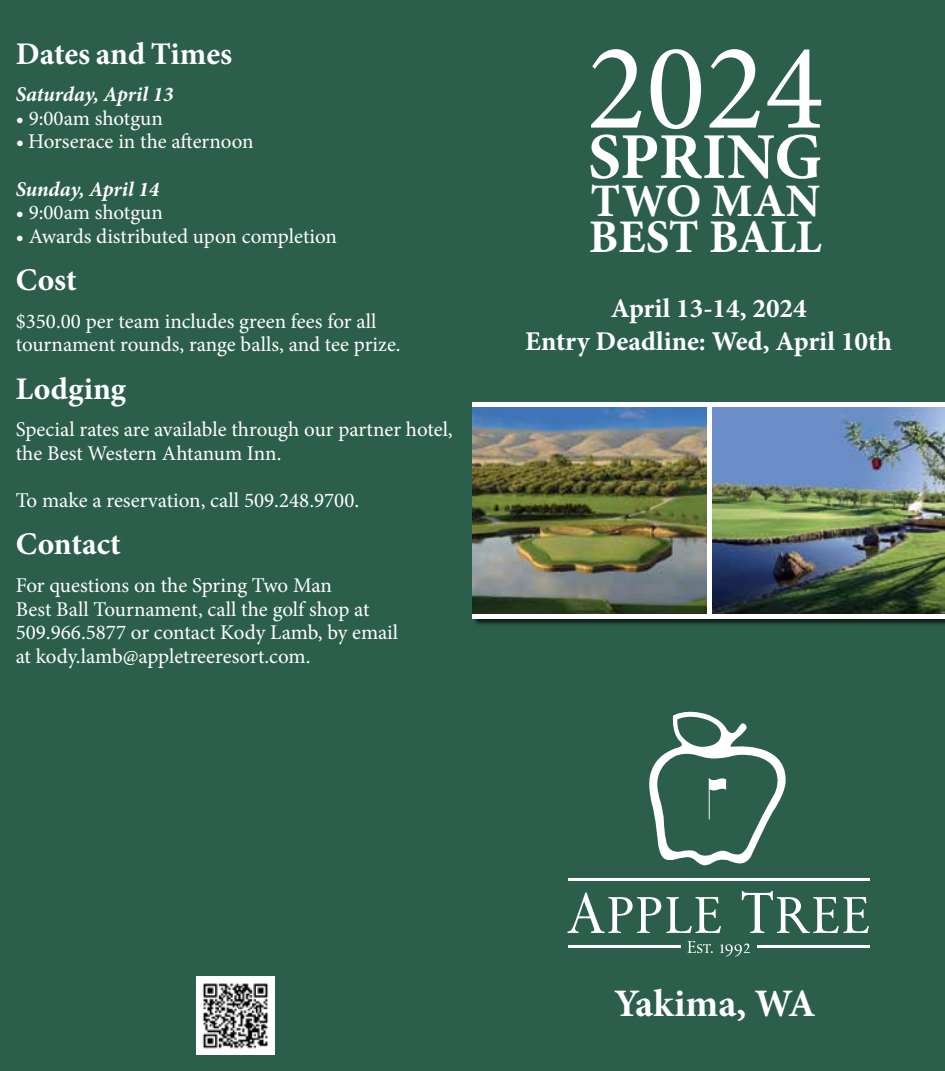
<style>
.page{position:relative;width:945px;height:1071px;background:#2c5f4b}
.page>*{position:absolute;margin:0;border:0;box-sizing:border-box;transform-origin:0 0}
.t1{font:123.55px "Minion Pro";color:#fff}
.t2{font:700 65.27px "Minion Pro";letter-spacing:-.005em;color:#fff}
.t3{font:700 46.73px "Minion Pro";color:#fff}
.t4{font:700 46.55px "Minion Pro";color:#fff}
.t5{font:700 39.02px "Minion Pro";color:#fff}
.t6{font:700 31.5px "Minion Pro";color:#fff}
.t7{font:700 27.12px/32.6px "Minion Pro";color:#fff;text-align:center}
.t8{font:21px/23.6px "Minion Pro";color:#fff}
.t9{font:italic 700 21px "Minion Pro";letter-spacing:-.005em;color:#fff}
.s1{font-weight:700;font-style:italic}
</style>
<div class="page">
<div style="left:472px;top:402px;width:473px;height:225px;background:#000;opacity:.75"></div>
<img style="left:472px;top:407px;width:473px;height:207px">
<div style="left:472px;top:614px;width:473px;height:5px;background:#fff"></div>
<div style="left:472px;top:402px;width:473px;height:5px;background:#fff"></div>
<div style="left:707px;top:404px;width:5px;height:214px;background:#fff"></div>
<svg style="left:649px;top:711px;width:137px;height:155px"></svg>
<svg style="left:567px;top:892px;width:154px;height:41px"></svg>
<svg style="left:742px;top:891px;width:127px;height:42px"></svg>
<hr style="left:568px;top:878px;width:302px;height:2px;background:#fff">
<hr style="left:568px;top:945px;width:113px;height:3px;background:#fff">
<hr style="left:757px;top:945px;width:113px;height:3px;background:#fff">
<svg style="left:688px;top:941px;width:25px;height:12px"></svg>
<svg style="left:720px;top:943px;width:30px;height:14px"></svg>
<img style="left:196px;top:977px;width:78px;height:78px">
<h3 class="t6" style="left:16px;top:31px;width:218px">Dates and Times</h3>
<p class="t9" style="left:16px;top:79px;width:159px">Saturday, April 13</p>
<p class="t8" style="left:16px;top:106px;width:149px">• 9:00am shotgun</p>
<p class="t8" style="left:16px;top:130px;width:240px"><span class="s1">•</span> Horserace in the afternoon</p>
<p class="t9" style="left:16px;top:174px;width:145px">Sunday, April 14</p>
<p class="t8" style="left:16px;top:201px;width:149px">• 9:00am shotgun</p>
<p class="t8" style="left:16px;top:224px;width:323px">• Awards distributed upon completion</p>
<h3 class="t6" style="left:16px;top:258px;width:63px">Cost</h3>
<p class="t8" style="left:16px;top:309px;width:386px">$350.00 per team includes green fees for all tournament rounds, range balls, and tee prize.</p>
<h3 class="t6" style="left:16px;top:366px;width:112px">Lodging</h3>
<p class="t8" style="left:16px;top:418px;width:438px">Special rates are available through our partner hotel, the Best Western Ahtanum Inn.</p>
<p class="t8" style="left:16px;top:489px;width:345px">To make a reservation, call 509.248.9700.</p>
<h3 class="t6" style="left:16px;top:522px;width:107px">Contact</h3>
<p class="t8" style="left:16px;top:574px;width:384px">For questions on the Spring Two Man<br>Best Ball Tournament, call the golf shop at 509.966.5877 or contact Kody Lamb, by email at kody.lamb@appletreeresort.com.</p>
<h1 class="t1" style="left:587px;top:5px;width:239px">2024</h1>
<h2 class="t2" style="left:588px;top:111px;width:235px">SPRING</h2>
<h3 class="t4" style="left:591px;top:168px;width:231px">TWO MAN</h3>
<h3 class="t3" style="left:589px;top:204px;width:234px">BEST BALL</h3>
<p class="t7" style="left:525px;top:292px;width:368px">April 13-14, 2024<br>Entry Deadline: Wed, April 10th</p>
<h3 class="t5" style="left:614px;top:976px;width:203px">Yakima, WA</h3>
</div>
